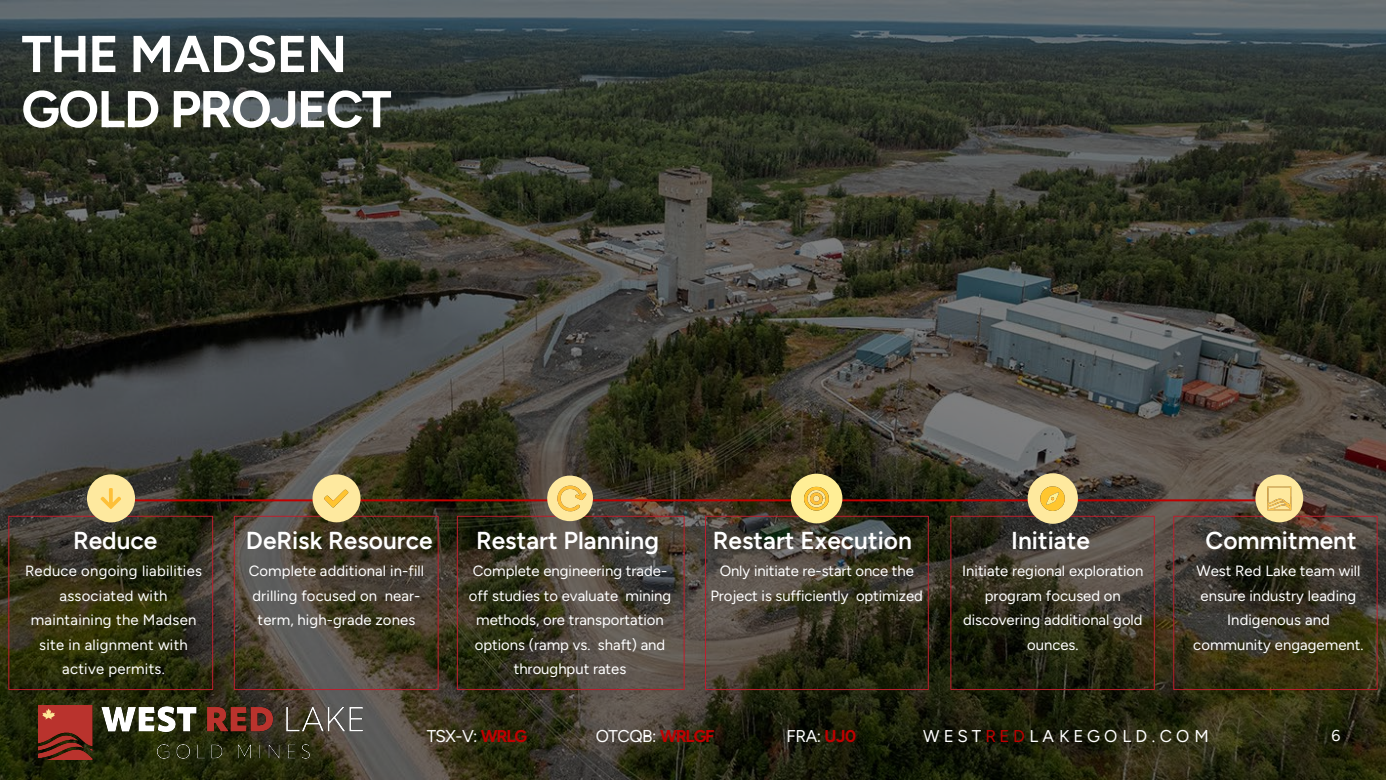
<style>
.page{position:relative;width:1386px;height:780px;background:#fff}
.page>*{position:absolute;margin:0;border:0;box-sizing:border-box;transform-origin:0 0}
.t1{font:700 51.62px "Figtree";letter-spacing:-.025em;color:#fff}
.t2{font:700 51.62px "Figtree";letter-spacing:-.005em;color:#fff}
.t3{font:600 24.5px "Figtree";color:#fff}
.t4{font:17.06px "Figtree";letter-spacing:.21em;color:#fff}
.t5{font:17.06px "Figtree";letter-spacing:.24em;color:#fff}
.t6{font:15.75px "Figtree";color:#fff}
.t7{font:14.88px/24.5px "Figtree";color:#fff;text-align:center}
.t8{font:14.88px/24.5px "Figtree";letter-spacing:.02em;color:#fff;text-align:center}
.s1{font-weight:700;color:#c00000}
.s2{color:#c00000}
</style>
<div class="page">
<div style="left:0;top:0;width:1385px;height:779px;background:#000;opacity:.5"></div>
<div style="left:8px;top:515px;width:205px;height:174px;border:1px solid #be1e2d"></div>
<img style="left:38px;top:705px;width:324px;height:54px">
<hr style="left:115px;top:499px;width:1145px;height:2px;background:#c00000">
<div style="left:234px;top:515px;width:204px;height:174px;border:1px solid #be1e2d"></div>
<div style="left:457px;top:515px;width:227px;height:174px;border:1px solid #be1e2d"></div>
<div style="left:705px;top:515px;width:223px;height:174px;border:1px solid #be1e2d"></div>
<div style="left:950px;top:515px;width:204px;height:174px;border:1px solid #be1e2d"></div>
<div style="left:1173px;top:515px;width:204px;height:174px;border:1px solid #be1e2d"></div>
<svg style="left:87px;top:474px;width:48px;height:48px;background:#d4c07f"></svg>
<svg style="left:312px;top:474px;width:48px;height:48px;background:#d5c07e"></svg>
<svg style="left:1027px;top:473px;width:50px;height:50px;background:#d6bd75"></svg>
<svg style="left:790px;top:473px;width:52px;height:50px;background:#ccb86b"></svg>
<svg style="left:546px;top:475px;width:47px;height:46px;background:#d3bb7b"></svg>
<svg style="left:1254px;top:474px;width:49px;height:48px;background:#d2bb7e"></svg>
<h2 class="t2" style="left:21px;top:23px;width:327px">THE MADSEN</h2>
<h2 class="t1" style="left:21px;top:78px;width:372px">GOLD PROJECT</h2>
<p class="t3" style="left:73px;top:525px;width:86px">Reduce</p>
<p class="t3" style="left:246px;top:525px;width:188px">DeRisk Resource</p>
<p class="t3" style="left:476px;top:525px;width:184px">Restart Planning</p>
<p class="t3" style="left:713px;top:525px;width:200px">Restart Execution</p>
<p class="t3" style="left:1205px;top:525px;width:153px">Commitment</p>
<p class="t7" style="left:962px;top:558px;width:183px">Initiate regional exploration program focused on discovering additional gold ounces.</p>
<p class="t3" style="left:1011px;top:525px;width:80px">Initiate</p>
<p class="t8" style="left:25px;top:558px;width:178px">Reduce ongoing liabilities associated with maintaining the Madsen site in alignment with active permits.</p>
<p class="t7" style="left:249px;top:558px;width:177px">Complete additional in-fill drilling focused on near&shy;term, high-grade zones</p>
<p class="t7" style="left:1193px;top:558px;width:172px">West Red Lake team will ensure industry leading<br>Indigenous and community engagement.</p>
<p class="t7" style="left:469px;top:558px;width:204px">Complete engineering trade&shy;off studies to evaluate mining methods, ore transportation options (ramp vs. shaft) and throughput rates</p>
<p class="t7" style="left:710px;top:558px;width:214px">Only initiate re-start once the<br>Project is sufficiently optimized</p>
<p class="t4" style="left:426px;top:726px;width:102px">TSX-V: <span class="s1">WRLG</span></p>
<p class="t4" style="left:595px;top:726px;width:120px">OTCQB: <span class="s1">WRLGF</span></p>
<p class="t4" style="left:786px;top:726px;width:71px">FRA: <span class="s1">UJ0</span></p>
<p class="t5" style="left:923px;top:726px;width:287px">WEST<span class="s2">RED</span>LAKEGOLD.COM</p>
<p class="t6" style="left:1331px;top:726px;width:10px">6</p>
</div>
